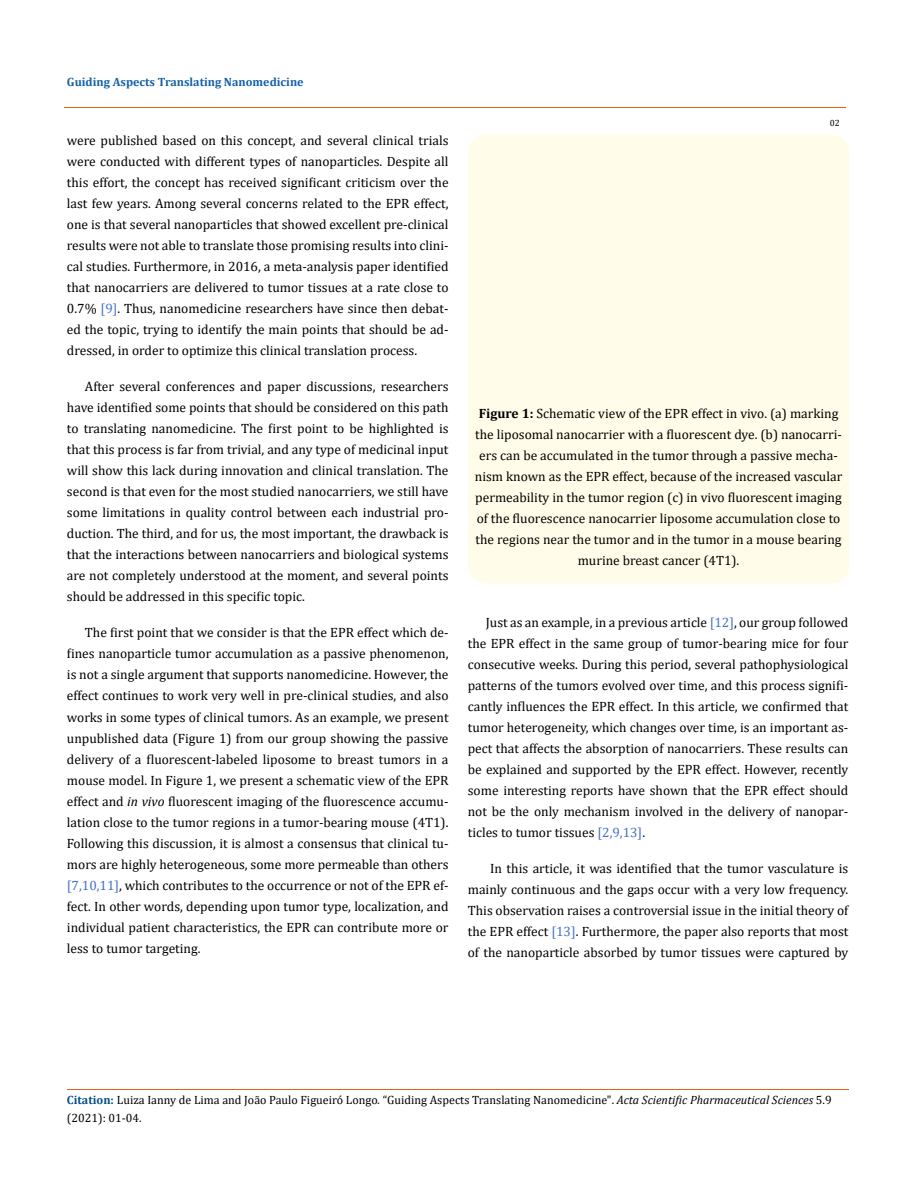
<style>
.page{position:relative;width:917px;height:1188px;background:#fff}
.page>*{position:absolute;margin:0;border:0;box-sizing:border-box;transform-origin:0 0}
.t1{font:13.5px/21px "Cambria";color:#000;text-align:justify}
.t2{font:12px/18px "Cambria";color:#000}
.t3{font:700 12px "Cambria";color:#1560a6}
.t4{font:9px "Cambria";color:#000}
.s1{color:#4472c4}
.s2{font-style:italic}
.s3{font-weight:700}
.s4{font-weight:700;color:#035089}
</style>
<div class="page">
<div style="left:468px;top:135px;width:381px;height:449px;background:#fffde9;border-radius:18px"></div>
<hr style="left:64px;top:108px;width:781px;height:1px;background:#e05d1a">
<hr style="left:67px;top:1089px;width:781px;height:1px;background:#e05d1a">
<p class="t3" style="left:67px;top:73px;width:238px">Guiding Aspects Translating Nanomedicine</p>
<p class="t4" style="left:829px;top:118px;width:11px">02</p>
<p class="t1" style="left:67px;top:130px;width:383px">were published based on this concept, and several clinical trials were conducted with different types of nanoparticles. Despite all this effort, the concept has received significant criticism over the last few years. Among several concerns related to the EPR effect, one is that several nanoparticles that showed excellent pre-clinical results were not able to translate those promising results into clini&shy;cal studies. Furthermore, in 2016, a meta-analysis paper identified that nanocarriers are delivered to tumor tissues at a rate close to 0.7% <span class="s1">[9]</span>. Thus, nanomedicine researchers have since then debat&shy;ed the topic, trying to identify the main points that should be ad&shy;dressed, in order to optimize this clinical translation process.</p>
<p class="t1" style="left:67px;top:376px;width:383px;text-indent:18px">After several conferences and paper discussions, researchers have identified some points that should be considered on this path to translating nanomedicine. The first point to be highlighted is that this process is far from trivial, and any type of medicinal input will show this lack during innovation and clinical translation. The second is that even for the most studied nanocarriers, we still have some limitations in quality control between each industrial pro&shy;duction. The third, and for us, the most important, the drawback is that the interactions between nanocarriers and biological systems are not completely understood at the moment, and several points should be addressed in this specific topic.</p>
<p class="t1" style="left:67px;top:622px;width:383px;text-indent:18px">The first point that we consider is that the EPR effect which de&shy;fines nanoparticle tumor accumulation as a passive phenomenon, is not a single argument that supports nanomedicine. However, the effect continues to work very well in pre-clinical studies, and also works in some types of clinical tumors. As an example, we present unpublished data (Figure 1) from our group showing the passive delivery of a fluorescent-labeled liposome to breast tumors in a mouse model. In Figure 1, we present a schematic view of the EPR effect and <span class="s2">in vivo</span> fluorescent imaging of the fluorescence accumu&shy;lation close to the tumor regions in a tumor-bearing mouse (4T1).<br>Following this discussion, it is almost a consensus that clinical tu&shy;mors are highly heterogeneous, some more permeable than others <span class="s1">[7,10,11]</span>, which contributes to the occurrence or not of the EPR ef&shy;fect. In other words, depending upon tumor type, localization, and individual patient characteristics, the EPR can contribute more or less to tumor targeting.</p>
<p class="t1" style="left:468px;top:611px;width:382px;text-indent:18px">Just as an example, in a previous article <span class="s1">[12]</span>, our group followed the EPR effect in the same group of tumor-bearing mice for four consecutive weeks. During this period, several pathophysiological patterns of the tumors evolved over time, and this process signifi&shy;cantly influences the EPR effect. In this article, we confirmed that tumor heterogeneity, which changes over time, is an important as&shy;pect that affects the absorption of nanocarriers. These results can be explained and supported by the EPR effect. However, recently some interesting reports have shown that the EPR effect should not be the only mechanism involved in the delivery of nanopar&shy;ticles to tumor tissues <span class="s1">[2,9,13]</span>.</p>
<p class="t1" style="left:475px;top:403px;width:369px;text-align:center"><span class="s3">Figure 1:</span> Schematic view of the EPR effect in vivo. (a) marking the liposomal nanocarrier with a fluorescent dye. (b) nanocarri&shy;ers can be accumulated in the tumor through a passive mecha&shy;nism known as the EPR effect, because of the increased vascular permeability in the tumor region (c) in vivo fluorescent imaging of the fluorescence nanocarrier liposome accumulation close to the regions near the tumor and in the tumor in a mouse bearing murine breast cancer (4T1).</p>
<p class="t1" style="left:468px;top:858px;width:382px;text-indent:22px">In this article, it was identified that the tumor vasculature is mainly continuous and the gaps occur with a very low frequency.<br>This observation raises a controversial issue in the initial theory of the EPR effect <span class="s1">[13]</span>. Furthermore, the paper also reports that most of the nanoparticle absorbed by tumor tissues were captured by</p>
<p class="t2" style="left:67px;top:1091px;width:766px"><span class="s4">Citation:</span> Luiza Ianny de Lima and João Paulo Figueiró Longo<span class="s2">.</span> “Guiding Aspects Translating Nanomedicine". <span class="s2">Acta Scientific Pharmaceutical Sciences</span> 5.9 (2021): 01-04.</p>
</div>
